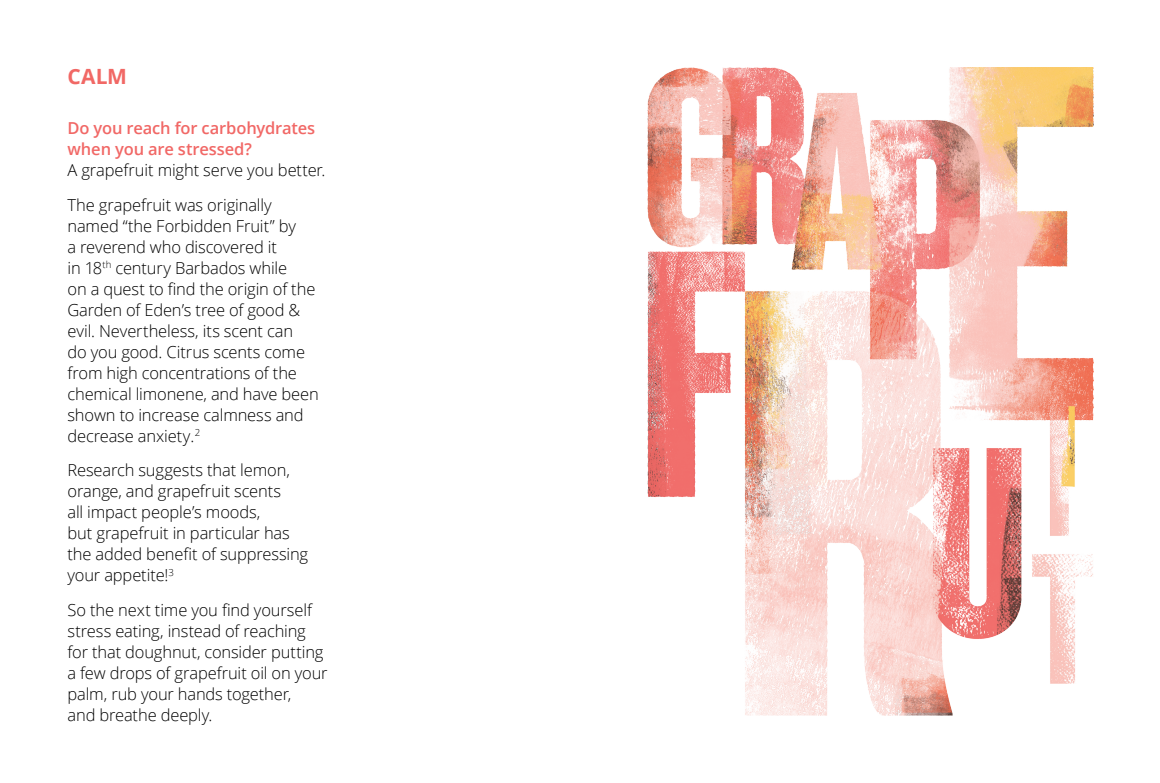
<style>
.page{position:relative;width:1160px;height:783px;background:#fff}
.page>*{position:absolute;margin:0;border:0;box-sizing:border-box;transform-origin:0 0}
.t1{font:700 21px "Open Sans";color:#f16865}
.t2{font:300 16.5px/21px "Open Sans";letter-spacing:-.01em;color:#010101}
.t3{font:600 16.5px/21px "Open Sans";letter-spacing:-.01em;color:#f16866}
.s1{font-weight:300;color:#010101}
</style>
<div class="page">
<img style="left:647px;top:68px;width:446px;height:647px">
<p class="t1" style="left:68px;top:61px;width:61px">CALM</p>
<p class="t3" style="left:68px;top:117px;width:259px">Do you reach for carbohydrates when you are stressed?<br><span class="s1">A grapefruit might serve you better.</span></p>
<p class="t2" style="left:68px;top:194px;width:253px">The grapefruit was originally named “the Forbidden Fruit” by<br>a reverend who discovered it<br>in 18<sup>th</sup> century Barbados while<br>on a quest to find the origin of the<br>Garden of Eden’s tree of good &amp; evil. Nevertheless, its scent can<br>do you good. Citrus scents come from high concentrations of the chemical limonene, and have been shown to increase calmness and decrease anxiety.<sup>2</sup></p>
<p class="t2" style="left:68px;top:459px;width:242px">Research suggests that lemon, orange, and grapefruit scents<br>all impact people’s moods,<br>but grapefruit in particular has the added benefit of suppressing your appetite!<sup>3</sup></p>
<p class="t2" style="left:68px;top:599px;width:262px">So the next time you find yourself stress eating, instead of reaching for that doughnut, consider putting a few drops of grapefruit oil on your palm, rub your hands together,<br>and breathe deeply.</p>
</div>
